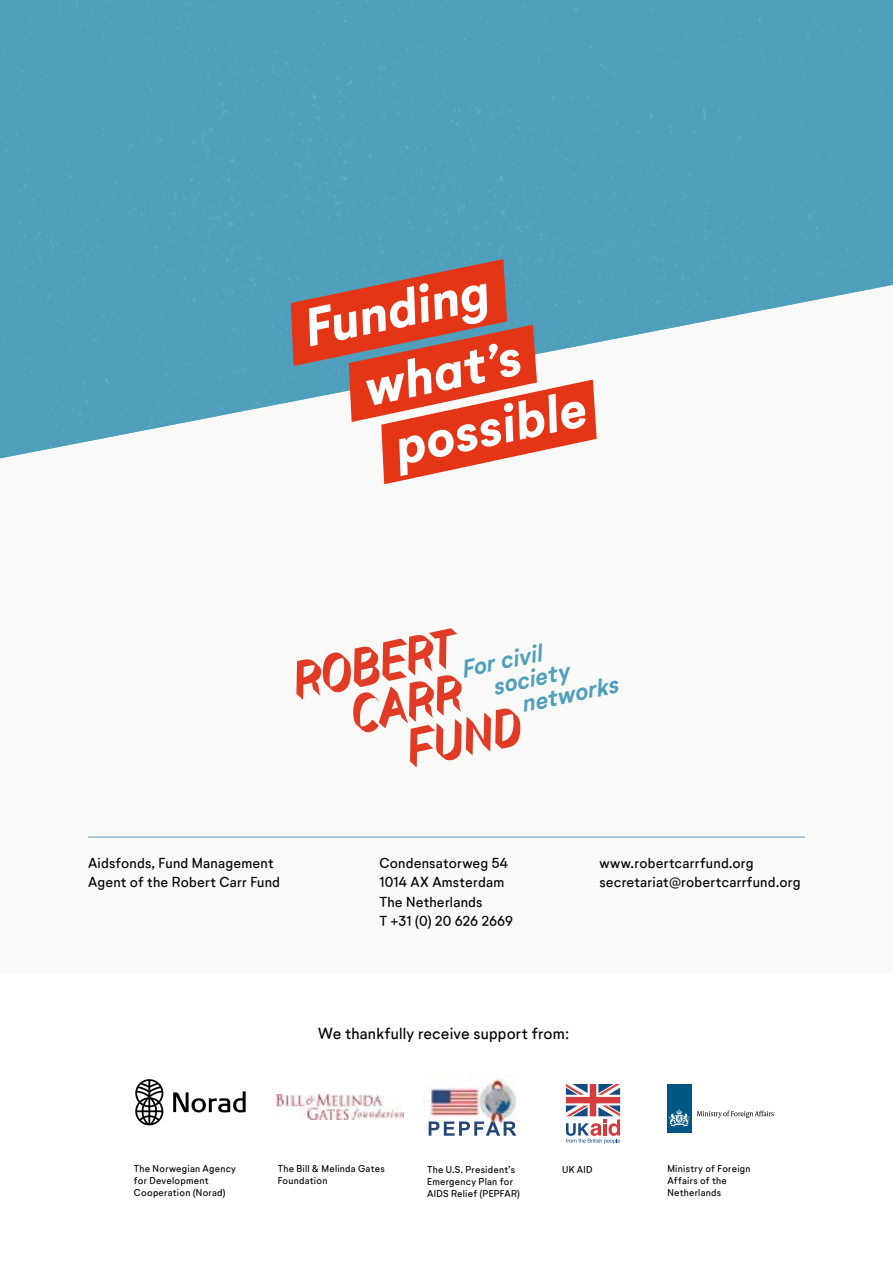
<style>
.page{position:relative;width:893px;height:1263px;background:#fff}
.page>*{position:absolute;margin:0;border:0;box-sizing:border-box;transform-origin:0 0}
.t1{font:italic 800 51px "Neutrif Studio";color:#fff}
.t2{font:italic 700 23.25px "Neutrif Studio";color:#50a0bd}
.t3{font:15px "Neutrif Studio";letter-spacing:.01em;color:#000}
.t4{font:13.5px/19.5px "Neutrif Studio";letter-spacing:.015em;color:#000}
.t5{font:9.3px/12px "Neutrif Studio";letter-spacing:.03em;color:#000}
.s1{font-size:47.25px}
</style>
<div class="page">
<div style="left:0;top:0;width:893px;height:972px;background:#f9f9f8"></div>
<img style="left:0;top:0;width:893px;height:458px">
<svg style="left:296px;top:628px;width:224px;height:139px"></svg>
<hr style="left:88px;top:837px;width:717px;height:1px;background:#50a0bd">
<svg style="left:173px;top:1091px;width:73px;height:21px"></svg>
<svg style="left:135px;top:1079px;width:28px;height:46px"></svg>
<img style="left:277px;top:1094px;width:127px;height:26px">
<img style="left:423px;top:1075px;width:94px;height:61px">
<img style="left:429px;top:1121px;width:87px;height:15px">
<div style="left:667px;top:1084px;width:24px;height:49px;background:#005784"></div>
<svg style="left:669px;top:1109px;width:21px;height:18px"></svg>
<svg style="left:697px;top:1111px;width:77px;height:7px"></svg>
<svg style="left:566px;top:1084px;width:54px;height:60px"></svg>
<svg style="left:283px;top:258px;width:320px;height:226px"></svg>
<h1 class="t1" style="left:298px;top:298px;width:189px;rotate:-12deg">Funding</h1>
<h1 class="t1" style="left:357px;top:358px;width:161px;rotate:-12deg">what<span class="s1">’</span>s</h1>
<h1 class="t1" style="left:388px;top:417px;width:197px;rotate:-12deg">possible</h1>
<h2 class="t2" style="left:459px;top:656px;width:83px;rotate:-12deg">For civil</h2>
<h2 class="t2" style="left:490px;top:673px;width:79px;rotate:-12deg">society</h2>
<h2 class="t2" style="left:519px;top:690px;width:100px;rotate:-12deg">networks</h2>
<h3 class="t4" style="left:88px;top:853px;width:193px">Aidsfonds, Fund Management<br>Agent of the Robert Carr Fund</h3>
<h3 class="t4" style="left:379px;top:853px;width:135px">Condensatorweg 54<br>1014 AX Amsterdam<br>The Netherlands<br>T +31 (0) 20 626 2669</h3>
<h3 class="t4" style="left:599px;top:853px;width:203px">www.robertcarrfund.org secretariat@robertcarrfund.org</h3>
<h3 class="t3" style="left:318px;top:1025px;width:253px">We thankfully receive support from:</h3>
<p class="t5" style="left:134px;top:1163px;width:104px">The Norwegian Agency for Development<br>Cooperation (Norad)</p>
<p class="t5" style="left:278px;top:1163px;width:108px">The Bill &amp; Melinda Gates<br>Foundation</p>
<p class="t5" style="left:427px;top:1163px;width:94px">The U.S. President’s<br>Emergency Plan for<br>AIDS Relief (PEPFAR)</p>
<p class="t5" style="left:667px;top:1163px;width:85px">Ministry of Foreign<br>Affairs of the<br>Netherlands</p>
<p class="t5" style="left:562px;top:1164px;width:32px">UK AID</p>
</div>
